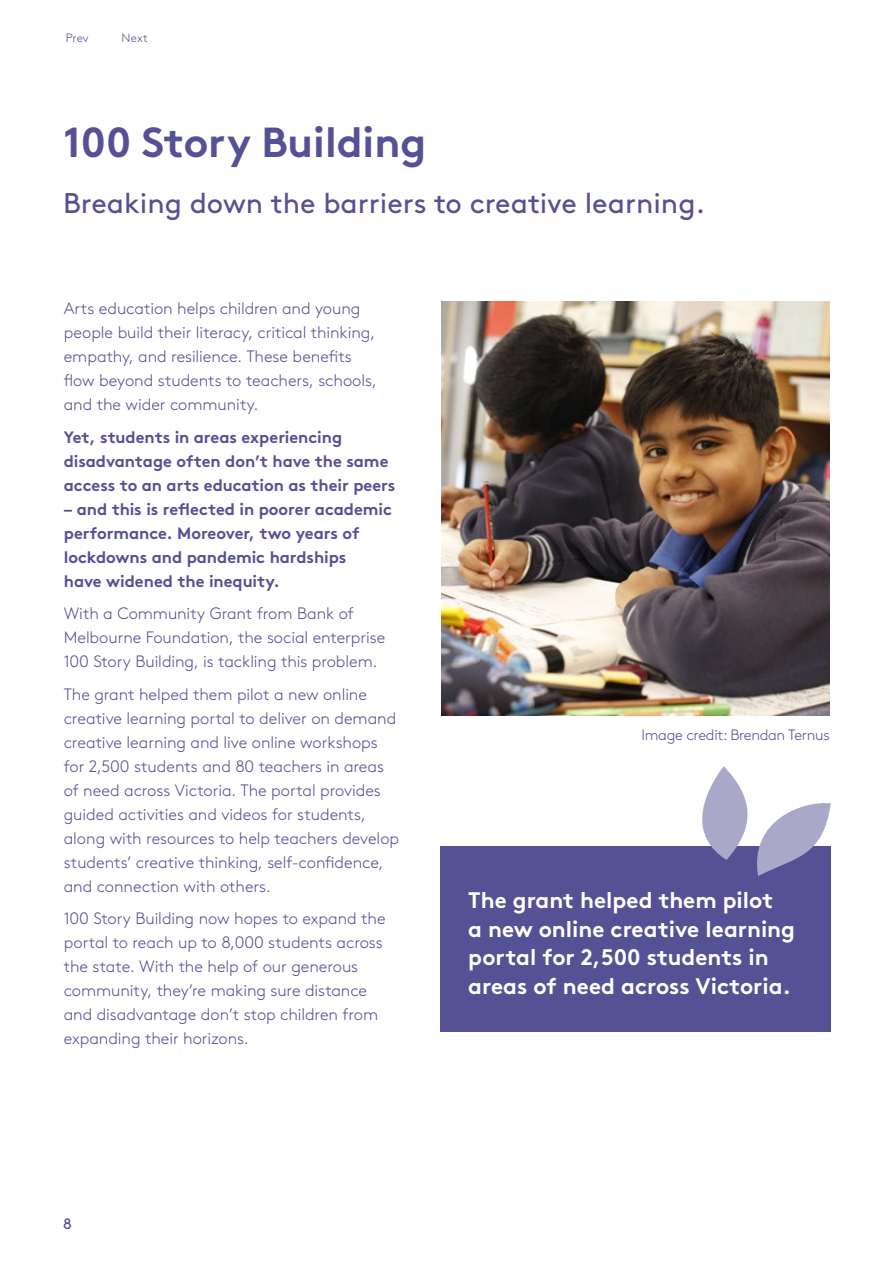
<style>
.page{position:relative;width:893px;height:1263px;background:#fff}
.page>*{position:absolute;margin:0;border:0;box-sizing:border-box;transform-origin:0 0}
.t1{font:700 42px "Brown";color:#545194}
.t2{font:28.5px "Brown";color:#545194}
.t3{font:700 22.5px/28.5px "Brown";color:#fff}
.t4{font:300 16.5px/24px "Brown";letter-spacing:-.005em;color:#545194}
.t5{font:700 16.5px/24px "Brown";letter-spacing:-.005em;color:#545194}
.t6{font:300 15px "Brown";letter-spacing:-.02em;color:#545194}
.t7{font:15px "Brown";color:#545194}
.t8{font:300 12px "Brown";letter-spacing:.005em;color:#545194}
</style>
<div class="page">
<div style="left:440px;top:846px;width:391px;height:186px;background:#545194"></div>
<svg style="left:702px;top:766px;width:129px;height:110px"></svg>
<img style="left:442px;top:302px;width:388px;height:413px">
<p class="t8" style="left:66px;top:29px;width:25px">Prev</p>
<p class="t8" style="left:122px;top:29px;width:28px">Next</p>
<h1 class="t1" style="left:63px;top:109px;width:365px">100 Story Building</h1>
<h2 class="t2" style="left:63px;top:182px;width:644px">Breaking down the barriers to creative learning.</h2>
<p class="t4" style="left:64px;top:295px;width:314px">Arts education helps children and young people build their literacy, critical thinking, empathy, and resilience. These benefits flow beyond students to teachers, schools, and the wider community.</p>
<p class="t5" style="left:64px;top:423px;width:333px">Yet, students in areas experiencing disadvantage often don’t have the same access to an arts education as their peers</p>
<p class="t5" style="left:64px;top:495px;width:330px">– and this is reflected in poorer academic performance. Moreover, two years of lockdowns and pandemic hardships<br>have widened the inequity.</p>
<p class="t4" style="left:64px;top:600px;width:323px">With a Community Grant from Bank of<br>Melbourne Foundation, the social enterprise<br>100 Story Building, is tackling this problem.</p>
<p class="t4" style="left:64px;top:681px;width:337px">The grant helped them pilot a new online creative learning portal to deliver on demand creative learning and live online workshops for 2,500 students and 80 teachers in areas of need across Victoria. The portal provides guided activities and videos for students, along with resources to help teachers develop students’ creative thinking, self-confidence, and connection with others.</p>
<p class="t4" style="left:64px;top:905px;width:323px">100 Story Building now hopes to expand the portal to reach up to 8,000 students across the state. With the help of our generous community, they’re making sure distance and disadvantage don’t stop children from expanding their horizons.</p>
<p class="t7" style="left:63px;top:1212px;width:10px">8</p>
<p class="t6" style="left:641px;top:724px;width:190px">Image credit: Brendan Ternus</p>
<h3 class="t3" style="left:468px;top:884px;width:328px">The grant helped them pilot<br>a new online creative learning portal for 2,500 students in areas of need across Victoria.</h3>
</div>
